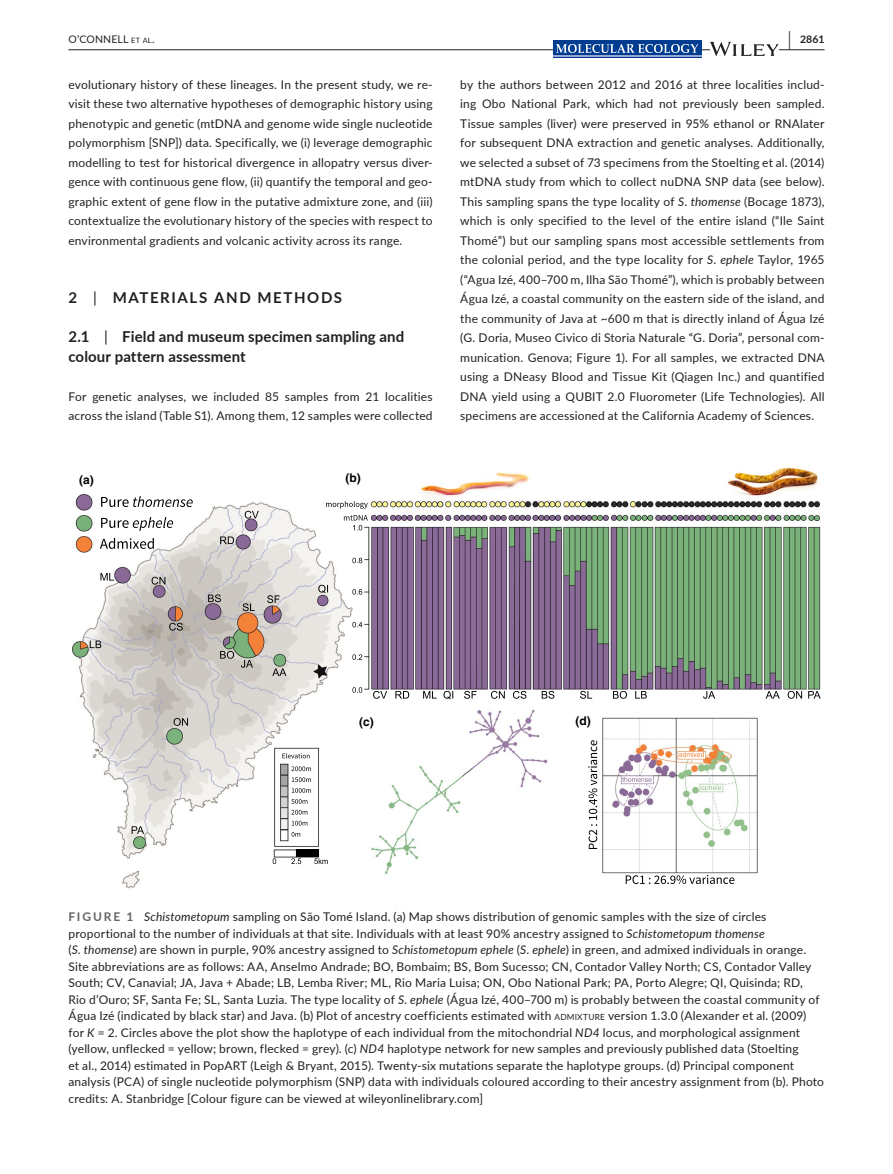
<style>
.page{position:relative;width:893px;height:1174px;background:#fff}
.page>*{position:absolute;margin:0;border:0;box-sizing:border-box;transform-origin:0 0}
.t1{font:700 15px/19.5px "Lato";letter-spacing:.01em;color:#231f20}
.t2{font:700 15px "Lato";letter-spacing:.11em;color:#231f20}
.t3{font:12px/19.5px "Lato";letter-spacing:.015em;color:#231f20;text-align:justify}
.t4{font:700 12px "Helvetica";color:#000}
.t5{font:10.5px "Lato";letter-spacing:.015em;color:#231f20}
.t6{font:700 10.5px "Lato";color:#231f20}
.s1{font-size:7.35px}
.s2{font-size:19.5px}
.s3{font-style:italic}
.s4{font-weight:400}
.s5{font-weight:700;color:#636366}
.s6{font-size:8.4px}
</style>
<div class="page">
<hr style="left:68px;top:49px;width:756px;height:1px;background:#231f20">
<div style="left:553px;top:41px;width:148px;height:17px;background:#003d91"></div>
<img style="left:556px;top:44px;width:142px;height:8px">
<hr style="left:553px;top:55px;width:148px;height:2px;background:#96a6d0">
<svg style="left:710px;top:42px;width:69px;height:14px"></svg>
<img style="left:72px;top:467px;width:749px;height:422px">
<svg style="left:101px;top:496px;width:92px;height:11px"></svg>
<svg style="left:101px;top:517px;width:72px;height:14px"></svg>
<svg style="left:100px;top:538px;width:54px;height:11px"></svg>
<svg style="left:292px;top:832px;width:8px;height:4px"></svg>
<svg style="left:291px;top:766px;width:20px;height:5px"></svg>
<svg style="left:292px;top:777px;width:19px;height:5px"></svg>
<svg style="left:292px;top:788px;width:19px;height:5px"></svg>
<svg style="left:291px;top:799px;width:16px;height:5px"></svg>
<svg style="left:291px;top:810px;width:16px;height:4px"></svg>
<svg style="left:292px;top:820px;width:15px;height:5px"></svg>
<svg style="left:282px;top:753px;width:28px;height:5px"></svg>
<div style="left:296px;top:849px;width:23px;height:7px;background:#000"></div>
<svg style="left:273px;top:858px;width:55px;height:6px"></svg>
<svg style="left:622px;top:777px;width:30px;height:5px"></svg>
<svg style="left:326px;top:501px;width:42px;height:8px"></svg>
<svg style="left:626px;top:875px;width:108px;height:9px"></svg>
<svg style="left:588px;top:740px;width:9px;height:109px"></svg>
<svg style="left:344px;top:515px;width:24px;height:15px"></svg>
<svg style="left:352px;top:558px;width:10px;height:5px"></svg>
<svg style="left:352px;top:589px;width:10px;height:5px"></svg>
<svg style="left:352px;top:622px;width:10px;height:5px"></svg>
<svg style="left:352px;top:654px;width:10px;height:6px"></svg>
<svg style="left:352px;top:687px;width:10px;height:5px"></svg>
<svg style="left:701px;top:785px;width:20px;height:6px"></svg>
<svg style="left:679px;top:752px;width:25px;height:5px"></svg>
<svg style="left:580px;top:691px;width:12px;height:7px"></svg>
<svg style="left:243px;top:603px;width:12px;height:8px"></svg>
<svg style="left:613px;top:691px;width:14px;height:7px"></svg>
<svg style="left:220px;top:651px;width:14px;height:7px"></svg>
<svg style="left:241px;top:660px;width:12px;height:7px"></svg>
<svg style="left:272px;top:668px;width:14px;height:8px"></svg>
<svg style="left:267px;top:595px;width:13px;height:8px"></svg>
<svg style="left:318px;top:585px;width:10px;height:8px"></svg>
<svg style="left:208px;top:594px;width:13px;height:8px"></svg>
<svg style="left:169px;top:623px;width:14px;height:7px"></svg>
<svg style="left:152px;top:577px;width:13px;height:7px"></svg>
<svg style="left:100px;top:573px;width:14px;height:7px"></svg>
<svg style="left:90px;top:640px;width:11px;height:8px"></svg>
<svg style="left:174px;top:718px;width:14px;height:8px"></svg>
<svg style="left:132px;top:826px;width:12px;height:8px"></svg>
<svg style="left:220px;top:536px;width:14px;height:8px"></svg>
<svg style="left:245px;top:511px;width:14px;height:7px"></svg>
<svg style="left:373px;top:691px;width:14px;height:7px"></svg>
<svg style="left:395px;top:691px;width:14px;height:7px"></svg>
<svg style="left:423px;top:691px;width:14px;height:7px"></svg>
<svg style="left:444px;top:691px;width:9px;height:8px"></svg>
<svg style="left:464px;top:691px;width:13px;height:7px"></svg>
<svg style="left:491px;top:691px;width:14px;height:7px"></svg>
<svg style="left:542px;top:691px;width:12px;height:7px"></svg>
<svg style="left:635px;top:691px;width:12px;height:7px"></svg>
<svg style="left:703px;top:691px;width:12px;height:7px"></svg>
<svg style="left:766px;top:691px;width:14px;height:7px"></svg>
<svg style="left:788px;top:691px;width:14px;height:7px"></svg>
<svg style="left:808px;top:691px;width:13px;height:7px"></svg>
<svg style="left:513px;top:691px;width:13px;height:7px"></svg>
<p class="t5" style="left:68px;top:31px;width:88px">O’CONNELL <span class="s1">ET AL</span>.</p>
<p class="t6" style="left:789px;top:31px;width:37px"><span class="s2">|</span> 2861</p>
<p class="t3" style="left:68px;top:74px;width:366px">evolutionary history of these lineages. In the present study, we re&shy;visit these two alternative hypotheses of demographic history using phenotypic and genetic (mtDNA and genome wide single nucleotide polymorphism [SNP]) data. Specifically, we (i) leverage demographic modelling to test for historical divergence in allopatry versus diver&shy;gence with continuous gene flow, (ii) quantify the temporal and geo&shy;graphic extent of gene flow in the putative admixture zone, and (iii) contextualize the evolutionary history of the species with respect to environmental gradients and volcanic activity across its range.</p>
<p class="t3" style="left:460px;top:74px;width:366px">by the authors between 2012 and 2016 at three localities includ&shy;ing Obo National Park, which had not previously been sampled.<br>Tissue samples (liver) were preserved in 95% ethanol or RNAlater for subsequent DNA extraction and genetic analyses. Additionally, we selected a subset of 73 specimens from the Stoelting et al. (2014) mtDNA study from which to collect nuDNA SNP data (see below).<br>This sampling spans the type locality of <span class="s3">S</span>. <span class="s3">thomense</span> (Bocage 1873), which is only specified to the level of the entire island (“Ile Saint Thomé”) but our sampling spans most accessible settlements from the colonial period, and the type locality for <span class="s3">S</span>. <span class="s3">ephele</span> Taylor, 1965 (“Agua Izé, 400–700 m, Ilha São Thomé”), which is probably between Água Izé, a coastal community on the eastern side of the island, and the community of Java at ~600 m that is directly inland of Água Izé (G. Doria, Museo Civico di Storia Naturale “G. Doria”, personal com&shy;munication. Genova; Figure 1). For all samples, we extracted DNA using a DNeasy Blood and Tissue Kit (Qiagen Inc.) and quantified DNA yield using a QUBIT 2.0 Fluorometer (Life Technologies). All specimens are accessioned at the California Academy of Sciences.</p>
<p class="t2" style="left:68px;top:287px;width:275px">2 <span class="s4">|</span> MATERIALS AND METHODS</p>
<p class="t1" style="left:68px;top:326px;width:337px">2.1 <span class="s4">|</span> Field and museum specimen sampling and colour pattern assessment</p>
<p class="t3" style="left:68px;top:386px;width:366px">For genetic analyses, we included 85 samples from 21 localities across the island (Table S1). Among them, 12 samples were collected</p>
<p class="t4" style="left:79px;top:473px;width:16px">(a)</p>
<p class="t4" style="left:346px;top:470px;width:17px">(b)</p>
<p class="t4" style="left:359px;top:714px;width:16px">(c)</p>
<p class="t4" style="left:576px;top:713px;width:17px">(d)</p>
<p class="t3" style="left:68px;top:908px;width:757px;line-height:16.5px;text-align:left"><span class="s5">FIGURE 1</span> <span class="s3">Schistometopum</span> sampling on São Tomé Island. (a) Map shows distribution of genomic samples with the size of circles proportional to the number of individuals at that site. Individuals with at least 90% ancestry assigned to <span class="s3">Schistometopum thomense<br></span>(<span class="s3">S</span>. <span class="s3">thomense</span>) are shown in purple, 90% ancestry assigned to <span class="s3">Schistometopum ephele</span> (<span class="s3">S</span>. <span class="s3">ephele</span>) in green, and admixed individuals in orange.<br>Site abbreviations are as follows: AA, Anselmo Andrade; BO, Bombaim; BS, Bom Sucesso; CN, Contador Valley North; CS, Contador Valley South; CV, Canavial; JA, Java + Abade; LB, Lemba River; ML, Rio Maria Luisa; ON, Obo National Park; PA, Porto Alegre; QI, Quisinda; RD,<br>Rio d’Ouro; SF, Santa Fe; SL, Santa Luzia. The type locality of <span class="s3">S</span>. <span class="s3">ephele</span> (Água Izé, 400–700 m) is probably between the coastal community of Água Izé (indicated by black star) and Java. (b) Plot of ancestry coefficients estimated with <span class="s6">ADMIXTURE</span> version 1.3.0 (Alexander et al. (2009) for <span class="s3">K</span> = 2. Circles above the plot show the haplotype of each individual from the mitochondrial <span class="s3">ND4</span> locus, and morphological assignment (yellow, unflecked = yellow; brown, flecked = grey). (c) <span class="s3">ND4</span> haplotype network for new samples and previously published data (Stoelting<br>et al., 2014) estimated in PopART (Leigh &amp; Bryant, 2015). Twenty-six mutations separate the haplotype groups. (d) Principal component analysis (PCA) of single nucleotide polymorphism (SNP) data with individuals coloured according to their ancestry assignment from (b). Photo credits: A. Stanbridge [Colour figure can be viewed at wileyonlinelibrary.com]</p>
</div>
